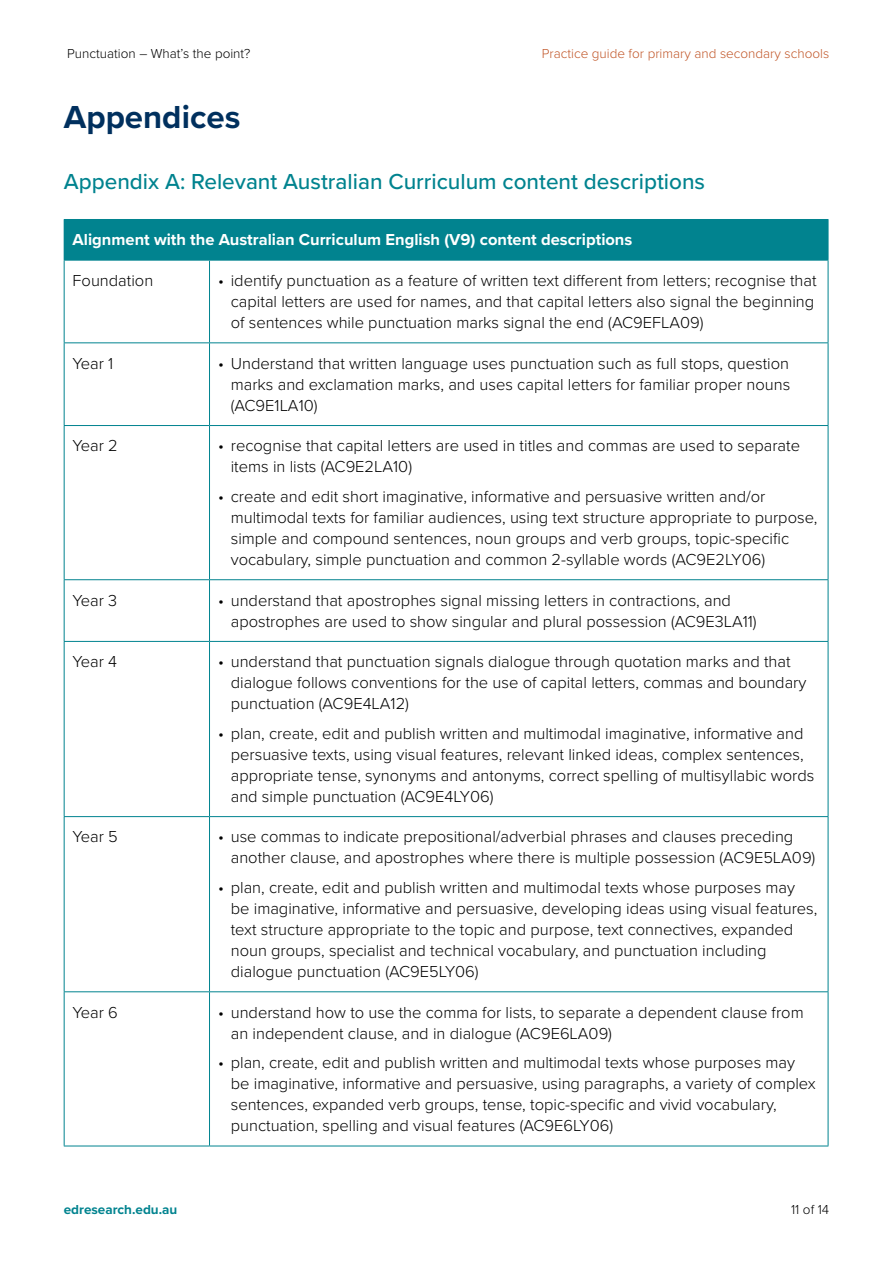
<style>
.page{position:relative;width:893px;height:1263px;background:#fff}
.page>*{position:absolute;margin:0;border:0;box-sizing:border-box;transform-origin:0 0}
.t1{font:700 33px "Proxima Nova";color:#00305e}
.t2{font:500 22.5px "Proxima Nova";color:#01838f}
.Table_body{font:300 16.5px/21px "Proxima Nova";color:#000}
.Table_header_row{font:700 16.5px "Proxima Nova";color:#fff}
.t3{font:300 13.5px "Proxima Nova";color:#c15628}
.t4{font:300 13.5px "Proxima Nova";color:#000}
.t5{font:700 13.5px "Proxima Nova";color:#01838f}
</style>
<div class="page">
<div style="left:64px;top:219px;width:764px;height:41px;background:#01838f"></div>
<hr style="left:209px;top:261px;width:1px;height:81px;background:#01838f">
<hr style="left:64px;top:342px;width:146px;height:1px;background:#01838f">
<hr style="left:210px;top:342px;width:618px;height:1px;background:#01838f">
<hr style="left:209px;top:343px;width:1px;height:82px;background:#01838f">
<hr style="left:64px;top:425px;width:146px;height:1px;background:#01838f">
<hr style="left:210px;top:425px;width:618px;height:1px;background:#01838f">
<hr style="left:209px;top:426px;width:1px;height:153px;background:#01838f">
<hr style="left:64px;top:579px;width:146px;height:1px;background:#01838f">
<hr style="left:210px;top:579px;width:618px;height:1px;background:#01838f">
<hr style="left:209px;top:580px;width:1px;height:61px;background:#01838f">
<hr style="left:64px;top:641px;width:146px;height:1px;background:#01838f">
<hr style="left:210px;top:641px;width:618px;height:1px;background:#01838f">
<hr style="left:209px;top:642px;width:1px;height:174px;background:#01838f">
<hr style="left:64px;top:816px;width:146px;height:1px;background:#01838f">
<hr style="left:210px;top:816px;width:618px;height:1px;background:#01838f">
<hr style="left:209px;top:817px;width:1px;height:174px;background:#01838f">
<hr style="left:64px;top:991px;width:146px;height:1px;background:#01838f">
<hr style="left:210px;top:991px;width:618px;height:1px;background:#01838f">
<hr style="left:209px;top:992px;width:1px;height:153px;background:#01838f">
<hr style="left:64px;top:1145px;width:146px;height:1px;background:#01838f">
<hr style="left:210px;top:1145px;width:618px;height:1px;background:#01838f">
<hr style="left:64px;top:261px;width:1px;height:81px;background:#01838f">
<hr style="left:828px;top:261px;width:1px;height:81px;background:#01838f">
<hr style="left:64px;top:343px;width:1px;height:82px;background:#01838f">
<hr style="left:828px;top:343px;width:1px;height:82px;background:#01838f">
<hr style="left:64px;top:426px;width:1px;height:153px;background:#01838f">
<hr style="left:828px;top:426px;width:1px;height:153px;background:#01838f">
<hr style="left:64px;top:580px;width:1px;height:61px;background:#01838f">
<hr style="left:828px;top:580px;width:1px;height:61px;background:#01838f">
<hr style="left:64px;top:642px;width:1px;height:174px;background:#01838f">
<hr style="left:828px;top:642px;width:1px;height:174px;background:#01838f">
<hr style="left:64px;top:817px;width:1px;height:174px;background:#01838f">
<hr style="left:828px;top:817px;width:1px;height:174px;background:#01838f">
<hr style="left:64px;top:992px;width:1px;height:153px;background:#01838f">
<hr style="left:828px;top:992px;width:1px;height:153px;background:#01838f">
<hr style="left:828px;top:220px;width:1px;height:40px;background:#01838f">
<hr style="left:64px;top:260px;width:146px;height:1px;background:#01838f">
<hr style="left:210px;top:260px;width:618px;height:1px;background:#01838f">
<p class="t4" style="left:67px;top:43px;width:185px">Punctuation – What’s the point?</p>
<p class="t3" style="left:542px;top:43px;width:289px">Practice guide for primary and secondary schools</p>
<h1 class="t1" style="left:64px;top:93px;width:178px">Appendices</h1>
<h2 class="t2" style="left:64px;top:165px;width:643px">Appendix A: Relevant Australian Curriculum content descriptions</h2>
<p class="Table_header_row" style="left:73px;top:227px;width:561px">Alignment with the Australian Curriculum English (V9) content descriptions</p>
<p class="Table_body" style="left:73px;top:269px;width:82px">Foundation</p>
<p class="Table_body" style="left:231px;top:269px;width:587px;text-indent:-13px">• identify punctuation as a feature of written text different from letters; recognise that capital letters are used for names, and that capital letters also signal the beginning of sentences while punctuation marks signal the end (AC9EFLA09)</p>
<p class="Table_body" style="left:73px;top:352px;width:42px">Year 1</p>
<p class="Table_body" style="left:231px;top:352px;width:561px;text-align:justify;text-indent:-13px">• Understand that written language uses punctuation such as full stops, question marks and exclamation marks, and uses capital letters for familiar proper nouns (AC9E1LA10)</p>
<p class="Table_body" style="left:73px;top:434px;width:47px">Year 2</p>
<p class="Table_body" style="left:231px;top:434px;width:571px;text-indent:-13px">• recognise that capital letters are used in titles and commas are used to separate items in lists (AC9E2LA10)</p>
<p class="Table_body" style="left:231px;top:485px;width:588px;text-indent:-13px">• create and edit short imaginative, informative and persuasive written and/or multimodal texts for familiar audiences, using text structure appropriate to purpose, simple and compound sentences, noun groups and verb groups, topic-specific vocabulary, simple punctuation and common 2-syllable words (AC9E2LY06)</p>
<p class="Table_body" style="left:73px;top:589px;width:46px">Year 3</p>
<p class="Table_body" style="left:231px;top:589px;width:527px;text-indent:-13px">• understand that apostrophes signal missing letters in contractions, and apostrophes are used to show singular and plural possession (AC9E3LA11)</p>
<p class="Table_body" style="left:73px;top:650px;width:46px">Year 4</p>
<p class="Table_body" style="left:231px;top:650px;width:577px;text-indent:-13px">• understand that punctuation signals dialogue through quotation marks and that dialogue follows conventions for the use of capital letters, commas and boundary punctuation (AC9E4LA12)</p>
<p class="Table_body" style="left:231px;top:722px;width:585px;text-indent:-13px">• plan, create, edit and publish written and multimodal imaginative, informative and persuasive texts, using visual features, relevant linked ideas, complex sentences, appropriate tense, synonyms and antonyms, correct spelling of multisyllabic words and simple punctuation (AC9E4LY06)</p>
<p class="Table_body" style="left:73px;top:825px;width:47px">Year 5</p>
<p class="Table_body" style="left:231px;top:825px;width:586px;text-indent:-13px">• use commas to indicate prepositional/adverbial phrases and clauses preceding another clause, and apostrophes where there is multiple possession (AC9E5LA09)</p>
<p class="Table_body" style="left:231px;top:876px;width:588px;text-indent:-13px">• plan, create, edit and publish written and multimodal texts whose purposes may be imaginative, informative and persuasive, developing ideas using visual features, text structure appropriate to the topic and purpose, text connectives, expanded noun groups, specialist and technical vocabulary, and punctuation including dialogue punctuation (AC9E5LY06)</p>
<p class="Table_body" style="left:73px;top:1001px;width:47px">Year 6</p>
<p class="Table_body" style="left:231px;top:1001px;width:574px;text-indent:-13px">• understand how to use the comma for lists, to separate a dependent clause from an independent clause, and in dialogue (AC9E6LA09)</p>
<p class="Table_body" style="left:231px;top:1051px;width:586px;text-indent:-13px">• plan, create, edit and publish written and multimodal texts whose purposes may be imaginative, informative and persuasive, using paragraphs, a variety of complex sentences, expanded verb groups, tense, topic-specific and vivid vocabulary, punctuation, spelling and visual features (AC9E6LY06)</p>
<p class="t5" style="left:64px;top:1200px;width:115px">edresearch.edu.au</p>
<p class="t4" style="left:791px;top:1200px;width:40px">11 of 14</p>
</div>
